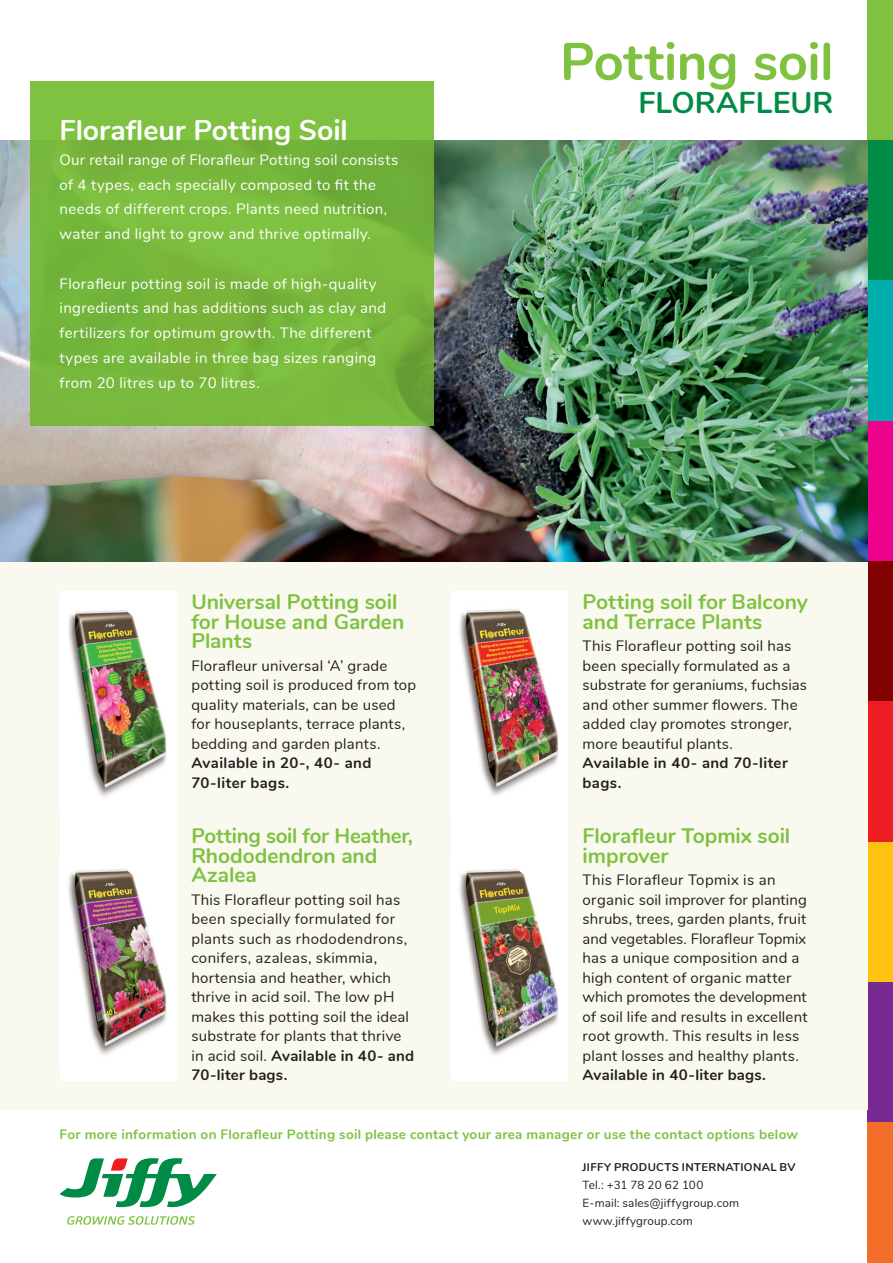
<style>
.page{position:relative;width:893px;height:1263px;background:#fff}
.page>*{position:absolute;margin:0;border:0;box-sizing:border-box;transform-origin:0 0}
.t1{font:700 52.5px "Nunito";letter-spacing:-.01em;color:#7fc241}
.t2{font:700 30px "Nunito";letter-spacing:.005em;color:#008b46}
.HEADER_WIT_-_19pt{font:700 28.5px "Nunito";letter-spacing:-.005em;color:#fff}
.TUSSENKOP_L_GROEN{font:700 21px/19.5px "Nunito";letter-spacing:-.005em;color:#7fc241}
.LOOPTEKST{font:15px/19.5px "Nunito";letter-spacing:.015em;color:#231f20}
.LOOPTEKST_WIT_-_IN_K{font:15px/24.8px "Nunito";letter-spacing:.025em;color:#fff}
.t3{font:700 13.5px "Nunito";letter-spacing:.02em;color:#7fc241}
.t4{font:11.7px/18px "Nunito";letter-spacing:.015em;color:#231f20}
.t5{font:700 11.25px "Nunito";letter-spacing:.025em;color:#231f20}
.s1{font-weight:700}
</style>
<div class="page">
<div style="left:867px;top:0;width:26px;height:140px;background:#7fc241"></div>
<div style="left:867px;top:140px;width:26px;height:141px;background:#008b46"></div>
<div style="left:867px;top:281px;width:26px;height:140px;background:#00afad"></div>
<div style="left:867px;top:421px;width:26px;height:140px;background:#ed028c"></div>
<div style="left:867px;top:561px;width:26px;height:141px;background:#820101"></div>
<div style="left:867px;top:702px;width:26px;height:140px;background:#ee1d23"></div>
<div style="left:867px;top:842px;width:26px;height:140px;background:#fec210"></div>
<div style="left:867px;top:982px;width:26px;height:141px;background:#772a91"></div>
<div style="left:867px;top:1123px;width:26px;height:140px;background:#f36e28"></div>
<div style="left:0;top:561px;width:867px;height:549px;background:#faf9f0"></div>
<div style="left:60px;top:591px;width:116px;height:489px;background:#fff"></div>
<div style="left:451px;top:591px;width:117px;height:489px;background:#fff"></div>
<svg style="left:60px;top:1158px;width:157px;height:49px"></svg>
<svg style="left:67px;top:1216px;width:128px;height:9px"></svg>
<img style="left:0;top:140px;width:867px;height:421px">
<div style="left:30px;top:81px;width:404px;height:344px;background:linear-gradient(to right,#79bb3d,#78b73d)"></div>
<img style="left:68px;top:610px;width:99px;height:187px">
<img style="left:459px;top:609px;width:100px;height:187px">
<img style="left:68px;top:869px;width:99px;height:186px">
<img style="left:459px;top:869px;width:100px;height:186px">
<p class="HEADER_WIT_-_19pt" style="left:60px;top:109px;width:290px">Florafleur Potting Soil</p>
<p class="LOOPTEKST_WIT_-_IN_K" style="left:60px;top:146px;width:340px">Our retail range of Florafleur Potting soil consists of 4 types, each specially composed to fit the needs of different crops. Plants need nutrition, water and light to grow and thrive optimally.</p>
<p class="LOOPTEKST_WIT_-_IN_K" style="left:60px;top:270px;width:328px">Florafleur potting soil is made of high-quality ingredients and has additions such as clay and fertilizers for optimum growth. The different types are available in three bag sizes ranging from 20 litres up to 70 litres.</p>
<p class="TUSSENKOP_L_GROEN" style="left:191px;top:591px;width:215px">Universal Potting soil for House and Garden<br>Plants</p>
<p class="LOOPTEKST" style="left:191px;top:655px;width:226px">Florafleur universal ‘A’ grade potting soil is produced from top quality materials, can be used for houseplants, terrace plants, bedding and garden plants.<br><span class="s1">Available in 20-, 40- and<br>70-liter bags.</span></p>
<p class="TUSSENKOP_L_GROEN" style="left:191px;top:825px;width:223px">Potting soil for Heather,<br>Rhododendron and<br>Azalea</p>
<p class="LOOPTEKST" style="left:191px;top:889px;width:224px">This Florafleur potting soil has been specially formulated for plants such as rhododendrons, conifers, azaleas, skimmia, hortensia and heather, which thrive in acid soil. The low pH makes this potting soil the ideal substrate for plants that thrive in acid soil. <span class="s1">Available in 40- and<br>70-liter bags.</span></p>
<p class="t1" style="left:560px;top:23px;width:275px">Potting soil</p>
<p class="t2" style="left:638px;top:80px;width:197px">FLORAFLEUR</p>
<p class="TUSSENKOP_L_GROEN" style="left:583px;top:591px;width:227px">Potting soil for Balcony and Terrace Plants</p>
<p class="LOOPTEKST" style="left:583px;top:635px;width:226px">This Florafleur potting soil has been specially formulated as a substrate for geraniums, fuchsias and other summer flowers. The added clay promotes stronger, more beautiful plants.<br><span class="s1">Available in 40- and 70-liter bags.</span></p>
<p class="TUSSENKOP_L_GROEN" style="left:583px;top:825px;width:209px">Florafleur Topmix soil improver</p>
<p class="LOOPTEKST" style="left:583px;top:869px;width:226px">This Florafleur Topmix is an organic soil improver for planting shrubs, trees, garden plants, fruit and vegetables. Florafleur Topmix has a unique composition and a high content of organic matter which promotes the development of soil life and results in excellent root growth. This results in less plant losses and healthy plants.<br><span class="s1">Available in 40-liter bags.</span></p>
<p class="t3" style="left:60px;top:1124px;width:740px">For more information on Florafleur Potting soil please contact your area manager or use the contact options below</p>
<p class="t5" style="left:583px;top:1158px;width:215px">JIFFY PRODUCTS INTERNATIONAL BV</p>
<p class="t4" style="left:583px;top:1175px;width:158px">Tel.: +31 78 20 62 100<br>E-mail: sales@jiffygroup.com www.jiffygroup.com</p>
</div>
